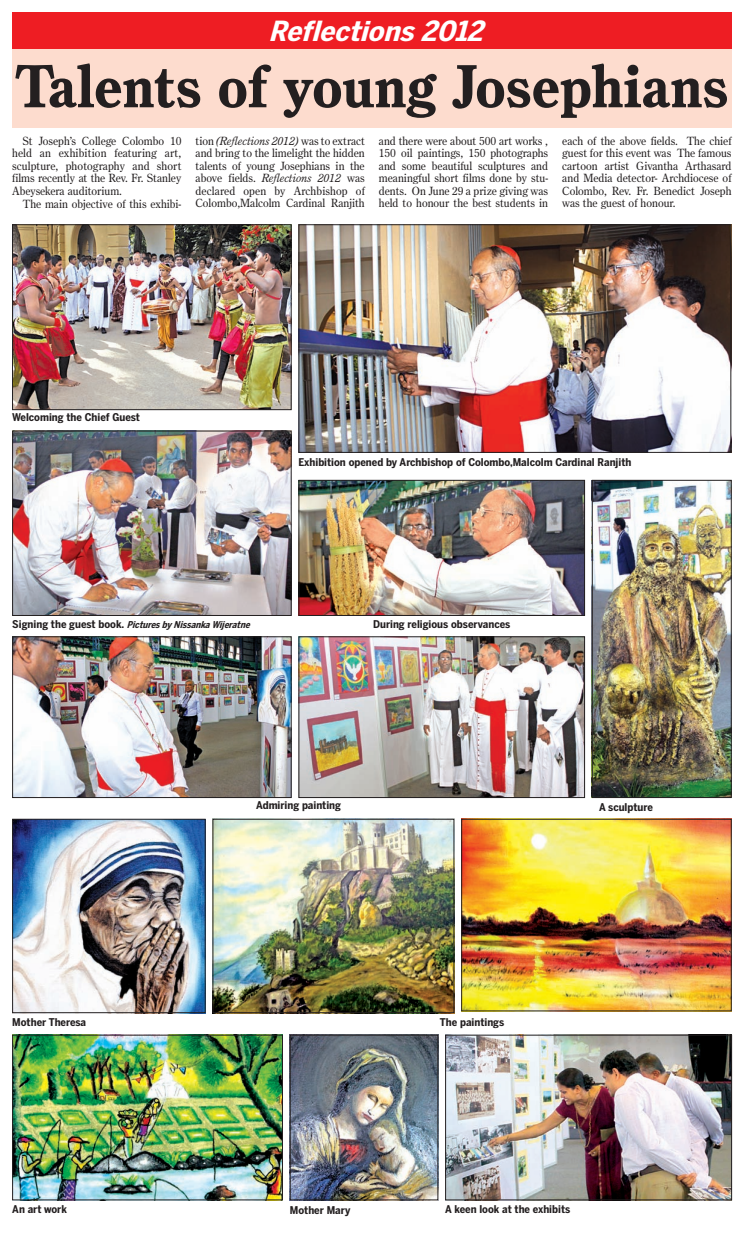
<style>
.page{position:relative;width:745px;height:1234px;background:#fff}
.page>*{position:absolute;margin:0;border:0;box-sizing:border-box;transform-origin:0 0}
.t1{font:700 57.5px "Bureau Roman One";color:#231f20}
.t2{font:italic 700 27.5px "Benton Sans Cond";color:#fff;scale:1.1 1}
.t3{font:11.25px/12.5px "Bureau Roman Zero";color:#231f20;text-align:justify}
.t4{font:700 10.62px "Benton Sans Cond";color:#231f20;scale:1.05 1}
.t5{font:italic 700 9.38px "Benton Sans Cond";color:#231f20}
.s1{font-style:italic}
.s2{font-style:normal;font-size:10.62px}
</style>
<div class="page">
<div style="left:12px;top:48px;width:719px;height:79px;background:#fddcce"></div>
<img style="left:300px;top:226px;width:429px;height:224px">
<div style="left:298px;top:224px;width:433px;height:228px;border:1px solid #231f20"></div>
<img style="left:300px;top:482px;width:283px;height:131px">
<div style="left:298px;top:480px;width:287px;height:135px;border:1px solid #231f20"></div>
<img style="left:14px;top:226px;width:275px;height:182px">
<div style="left:12px;top:224px;width:279px;height:186px;border:1px solid #231f20"></div>
<img style="left:214px;top:820px;width:238px;height:190px">
<div style="left:212px;top:818px;width:242px;height:194px;border:1px solid #231f20"></div>
<img style="left:292px;top:1036px;width:144px;height:162px">
<div style="left:290px;top:1034px;width:148px;height:166px;border:1px solid #231f20"></div>
<img style="left:463px;top:820px;width:266px;height:189px">
<div style="left:461px;top:818px;width:270px;height:193px;border:1px solid #231f20"></div>
<img style="left:14px;top:432px;width:275px;height:181px">
<div style="left:12px;top:430px;width:279px;height:185px;border:1px solid #231f20"></div>
<img style="left:594px;top:482px;width:135px;height:313px">
<div style="left:592px;top:480px;width:139px;height:317px;border:1px solid #231f20"></div>
<img style="left:447px;top:1036px;width:282px;height:162px">
<div style="left:445px;top:1034px;width:286px;height:166px;border:1px solid #231f20"></div>
<img style="left:14px;top:1036px;width:267px;height:162px">
<div style="left:12px;top:1034px;width:271px;height:166px;border:1px solid #231f20"></div>
<img style="left:14px;top:820px;width:189px;height:190px">
<div style="left:12px;top:818px;width:193px;height:194px;border:1px solid #231f20"></div>
<img style="left:14px;top:638px;width:275px;height:157px">
<div style="left:12px;top:636px;width:279px;height:161px;border:1px solid #231f20"></div>
<img style="left:300px;top:638px;width:283px;height:157px">
<div style="left:298px;top:636px;width:287px;height:161px;border:1px solid #231f20"></div>
<div style="left:12px;top:13px;width:719px;height:36px;background:#ee1d23"></div>
<h2 class="t2" style="left:268px;top:15px;width:204px">Reflections2012</h2>
<h1 class="t1" style="left:15px;top:50px;width:714px">Talents of young Josephians</h1>
<p class="t3" style="left:12px;top:134px;width:171px;text-indent:11px">St Joseph’s College Colombo 10 held an exhibition featuring art, sculpture, photography and short films recently at the Rev. Fr. Stanley Abeysekera auditorium.</p>
<p class="t3" style="left:23px;top:197px;width:160px">The main objective of this exhibi-</p>
<p class="t3" style="left:195px;top:134px;width:171px">tion <span class="s1">(Reflections 2012)</span> was to extract and bring to the limelight the hidden talents of young Josephians in the above fields. <span class="s1">Reflections 2012</span> was declared open by Archbishop of Colombo,Malcolm Cardinal Ranjith</p>
<p class="t3" style="left:379px;top:134px;width:171px">and there were about 500 art works , 150 oil paintings, 150 photographs and some beautiful sculptures and meaningful short films done by stu&shy;dents. On June 29 a prize giving was held to honour the best students in</p>
<p class="t3" style="left:562px;top:134px;width:171px">each of the above fields. The chief guest for this event was The famous cartoon artist Givantha Arthasard and Media detector- Archdiocese of Colombo, Rev. Fr. Benedict Joseph was the guest of honour.</p>
<p class="t4" style="left:12px;top:411px;width:123px">Welcoming the chief guest</p>
<p class="t4" style="left:298px;top:456px;width:318px">Exhibition opened by Archbishop of Colombo,Malcolm Cardinal Ranjith</p>
<p class="t5" style="left:12px;top:619px;width:242px"><span class="s2">S i g n i n g t h e g u e s t b o o k .</span> Picturesby NissankaWijeratne</p>
<p class="t4" style="left:373px;top:618px;width:132px">During religious observances</p>
<p class="t4" style="left:256px;top:799px;width:82px">Admiring painting</p>
<p class="t4" style="left:599px;top:801px;width:53px">A sculpture</p>
<p class="t4" style="left:12px;top:1015px;width:72px">Mother Theresa</p>
<p class="t4" style="left:440px;top:1015px;width:63px">The paintings</p>
<p class="t4" style="left:12px;top:1202px;width:54px">An art work</p>
<p class="t4" style="left:445px;top:1203px;width:120px">A keen look at the exhibits</p>
<p class="t4" style="left:290px;top:1203px;width:59px">Mother Mary</p>
</div>
